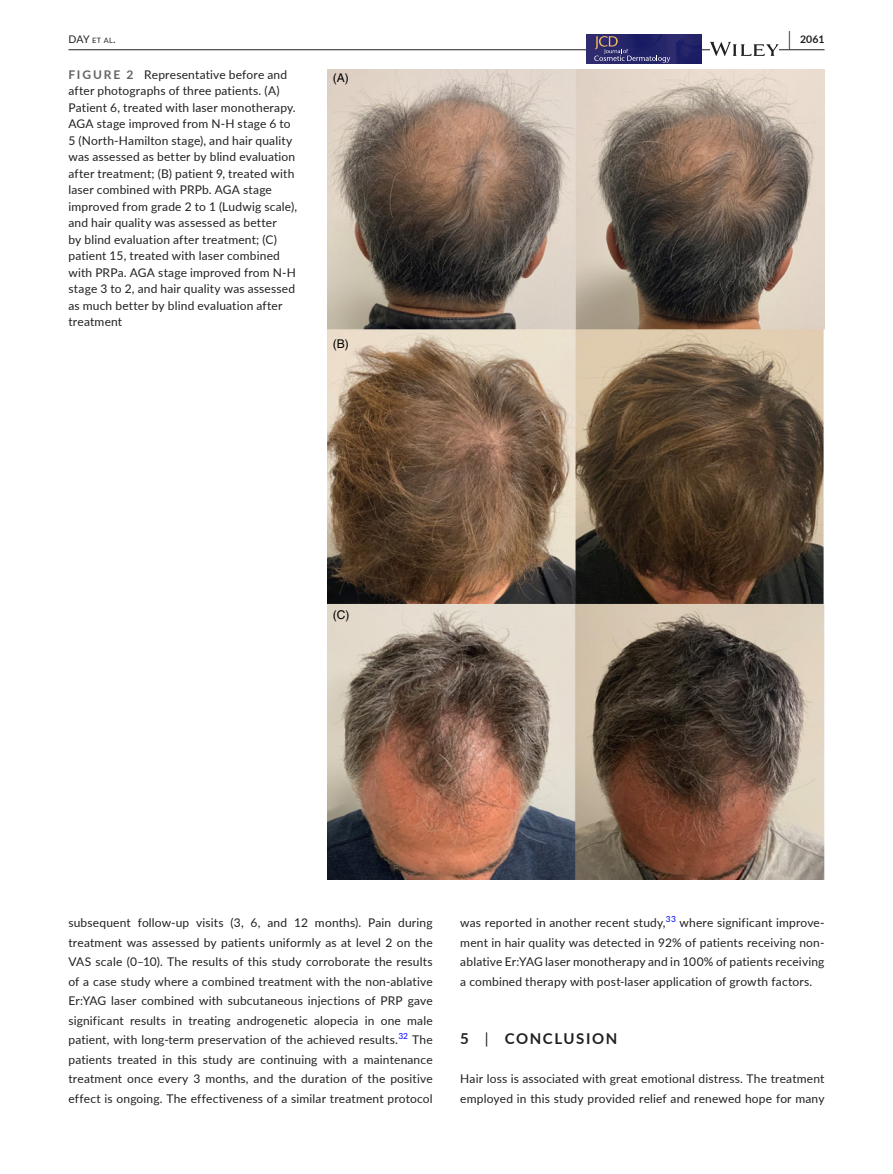
<style>
.page{position:relative;width:893px;height:1174px;background:#fff}
.page>*{position:absolute;margin:0;border:0;box-sizing:border-box;transform-origin:0 0}
.t1{font:700 15px "Lato";letter-spacing:.11em;color:#231f20}
.t2{font:12px/16.5px "Lato";letter-spacing:.015em;color:#231f20;text-align:justify}
.t3{font:12px "Helvetica";color:#000}
.t4{font:10.5px "Lato";color:#231f20}
.t5{font:700 10.5px "Lato";color:#231f20}
.s1{font-size:7.35px}
.s2{font-size:19.5px}
.s3{font-weight:700;color:#636366}
.s4{font-weight:400}
</style>
<div class="page">
<hr style="left:68px;top:49px;width:756px;height:1px;background:#231f20">
<img style="left:587px;top:34px;width:114px;height:30px">
<svg style="left:594px;top:36px;width:76px;height:27px;background:#3c3a73"></svg>
<svg style="left:710px;top:42px;width:69px;height:14px"></svg>
<img style="left:327px;top:69px;width:497px;height:810px">
<p class="t4" style="left:68px;top:31px;width:49px">DAY <span class="s1">et al</span>.</p>
<p class="t5" style="left:789px;top:31px;width:37px"><span class="s2">|</span> 2061</p>
<p class="t2" style="left:68px;top:66px;width:230px;text-align:left"><span class="s3">FIGURE 2</span> Representative before and after photographs of three patients. (A)<br>Patient 6, treated with laser monotherapy.<br>AGA stage improved from N-H stage 6 to 5 (North-Hamilton stage), and hair quality was assessed as better by blind evaluation after treatment; (B) patient 9, treated with laser combined with PRPb. AGA stage improved from grade 2 to 1 (Ludwig scale), and hair quality was assessed as better<br>by blind evaluation after treatment; (C) patient 15, treated with laser combined with PRPa. AGA stage improved from N-H stage 3 to 2, and hair quality was assessed as much better by blind evaluation after treatment</p>
<p class="t3" style="left:333px;top:71px;width:17px">(A)</p>
<p class="t3" style="left:333px;top:337px;width:17px">(B)</p>
<p class="t3" style="left:333px;top:608px;width:18px">(C)</p>
<p class="t2" style="left:68px;top:912px;width:366px;line-height:19.5px">subsequent follow-up visits (3, 6, and 12 months). Pain during treatment was assessed by patients uniformly as at level 2 on the VAS scale (0–10). The results of this study corroborate the results of a case study where a combined treatment with the non-ablative Er:YAG laser combined with subcutaneous injections of PRP gave significant results in treating androgenetic alopecia in one male patient, with long-term preservation of the achieved results.<sup>32</sup> The patients treated in this study are continuing with a maintenance treatment once every 3 months, and the duration of the positive effect is ongoing. The effectiveness of a similar treatment protocol</p>
<p class="t2" style="left:460px;top:912px;width:366px;line-height:19.5px">was reported in another recent study,<sup>33</sup> where significant improve&shy;ment in hair quality was detected in 92% of patients receiving non&shy;ablative Er:YAG laser monotherapy and in 100% of patients receiving a combined therapy with post-laser application of growth factors.</p>
<p class="t1" style="left:460px;top:1028px;width:159px">5 <span class="s4">|</span> CONCLUSION</p>
<p class="t2" style="left:460px;top:1068px;width:366px;line-height:19.5px">Hair loss is associated with great emotional distress. The treatment employed in this study provided relief and renewed hope for many</p>
</div>
